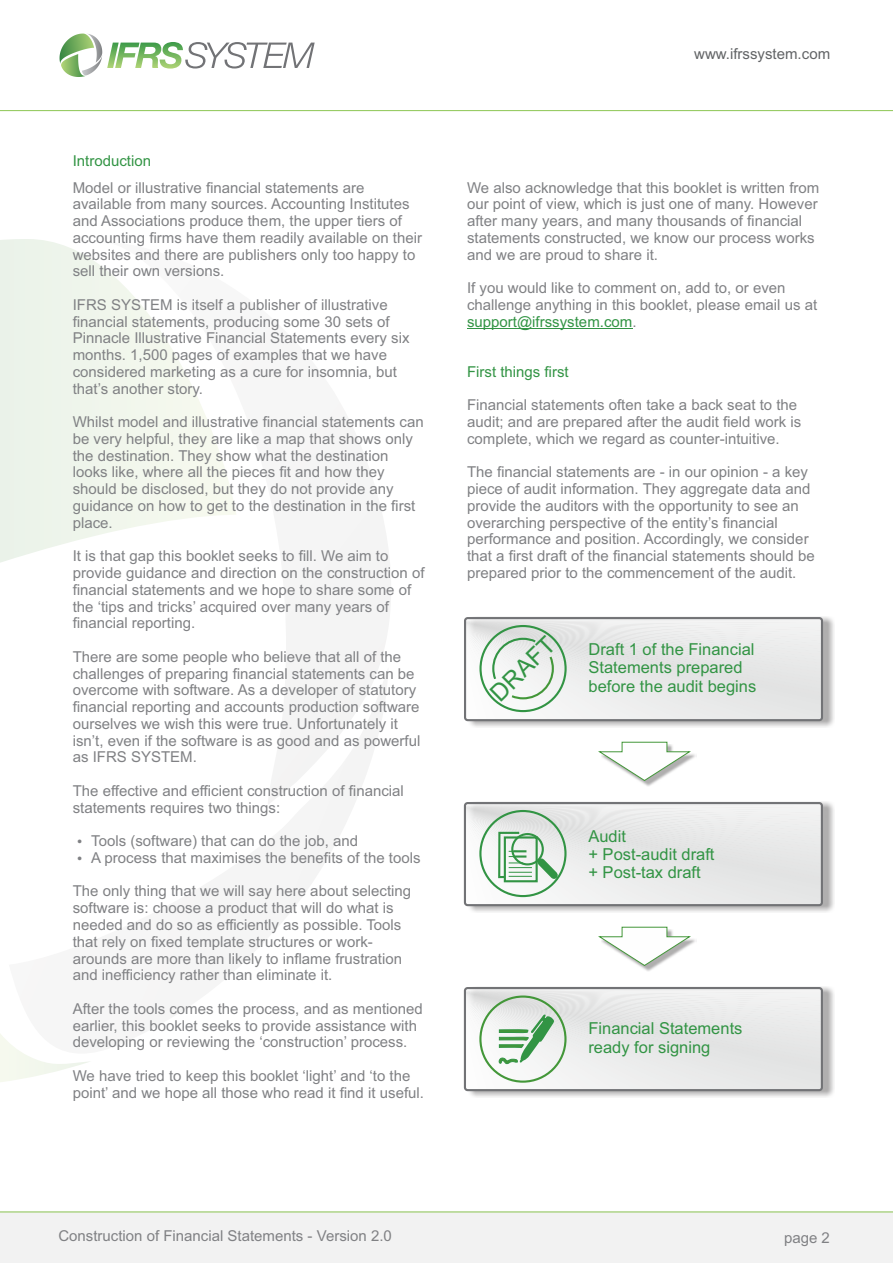
<style>
.page{position:relative;width:893px;height:1263px;background:#fff}
.page>*{position:absolute;margin:0;border:0;box-sizing:border-box;transform-origin:0 0}
.t1{font:24px "Arial";color:#329444}
.t2{font:16.5px/18.5px "Arial";color:#329444}
.t3{font:15px/16.8px "Arial";color:#808184}
.t4{font:15px "Arial";color:#329444}
.t5{font:15px "Arial";color:#626466}
.s1{color:#329444}
</style>
<div class="page">
<div style="left:0;top:1212px;width:893px;height:51px;background:#f2f2f2"></div>
<div style="left:0;top:1211px;width:893px;height:52px;border:1px solid #f2f2f2"></div>
<hr style="left:0;top:110px;width:893px;height:1px;background:#9c6">
<hr style="left:0;top:1211px;width:893px;height:1px;background:#9c6">
<svg style="left:60px;top:34px;width:255px;height:43px"></svg>
<div style="left:286px;top:499px;width:105px;height:168px;background:#f4f4f4"></div>
<svg style="left:268px;top:667px;width:120px;height:256px"></svg>
<svg style="left:0;top:239px;width:236px;height:324px"></svg>
<svg style="left:0;top:1034px;width:88px;height:48px"></svg>
<hr style="left:467px;top:328px;width:165px;height:1px;background:#329444">
<img style="left:469px;top:617px;width:365px;height:110px">
<div style="left:464px;top:617px;width:359px;height:104px;border:2px solid #727376;border-radius:3px"></div>
<svg style="left:465px;top:618px;width:357px;height:102px"></svg>
<img style="left:469px;top:802px;width:365px;height:110px">
<div style="left:464px;top:802px;width:359px;height:104px;border:2px solid #727376;border-radius:3px"></div>
<svg style="left:465px;top:803px;width:357px;height:102px"></svg>
<img style="left:469px;top:987px;width:365px;height:110px">
<div style="left:464px;top:987px;width:359px;height:104px;border:2px solid #727376;border-radius:3px"></div>
<svg style="left:465px;top:988px;width:357px;height:102px"></svg>
<img style="left:640px;top:754px;width:56px;height:32px">
<svg style="left:598px;top:741px;width:94px;height:40px"></svg>
<img style="left:640px;top:939px;width:56px;height:32px">
<svg style="left:598px;top:926px;width:94px;height:40px"></svg>
<p class="t4" style="left:73px;top:155px;width:80px">Introduction</p>
<p class="t3" style="left:73px;top:180px;width:351px">Model or illustrative financial statements are available from many sources. Accounting Institutes and Associations produce them, the upper tiers of accounting firms have them readily available on their websites and there are publishers only too happy to sell their own versions.</p>
<p class="t3" style="left:73px;top:298px;width:338px">IFRS SYSTEM is itself a publisher of illustrative financial statements, producing some 30 sets of Pinnacle Illustrative Financial Statements every six months. 1,500 pages of examples that we have considered marketing as a cure for insomnia, but that’s another story.</p>
<p class="t3" style="left:73px;top:415px;width:352px">Whilst model and illustrative financial statements can be very helpful, they are like a map that shows only the destination. They show what the destination looks like, where all the pieces fit and how they should be disclosed, but they do not provide any guidance on how to get to the destination in the first place.</p>
<p class="t3" style="left:73px;top:549px;width:353px">It is that gap this booklet seeks to fill. We aim to provide guidance and direction on the construction of financial statements and we hope to share some of the ‘tips and tricks’ acquired over many years of financial reporting.</p>
<p class="t3" style="left:73px;top:649px;width:349px">There are some people who believe that all of the challenges of preparing financial statements can be overcome with software. As a developer of statutory financial reporting and accounts production software ourselves we wish this were true. Unfortunately it isn’t, even if the software is as good and as powerful as IFRS SYSTEM.</p>
<p class="t3" style="left:73px;top:783px;width:333px">The effective and efficient construction of financial statements requires two things:</p>
<p class="t3" style="left:91px;top:834px;width:331px">Tools (software) that can do the job, and<br>A process that maximises the benefits of the tools</p>
<p class="t3" style="left:73px;top:884px;width:340px">The only thing that we will say here about selecting software is: choose a product that will do what is needed and do so as efficiently as possible. Tools that rely on fixed template structures or work&shy;arounds are more than likely to inflame frustration and inefficiency rather than eliminate it.</p>
<p class="t3" style="left:73px;top:1001px;width:352px">After the tools comes the process, and as mentioned earlier, this booklet seeks to provide assistance with developing or reviewing the ‘construction’ process.</p>
<p class="t3" style="left:73px;top:1068px;width:353px">We have tried to keep this booklet ‘light’ and ‘to the point’ and we hope all those who read it find it useful.</p>
<p class="t5" style="left:694px;top:48px;width:137px">www.ifrssystem.com</p>
<p class="t3" style="left:467px;top:180px;width:354px">We also acknowledge that this booklet is written from our point of view, which is just one of many. However after many years, and many thousands of financial statements constructed, we know our process works and we are proud to share it.</p>
<p class="t3" style="left:467px;top:281px;width:352px">If you would like to comment on, add to, or even challenge anything in this booklet, please email us at <span class="s1">support@ifrssystem.com</span>.</p>
<p class="t4" style="left:467px;top:366px;width:103px">First things first</p>
<p class="t3" style="left:467px;top:398px;width:336px">Financial statements often take a back seat to the audit; and are prepared after the audit field work is complete, which we regard as counter-intuitive.</p>
<p class="t3" style="left:467px;top:465px;width:349px">The financial statements are - in our opinion - a key piece of audit information. They aggregate data and provide the auditors with the opportunity to see an overarching perspective of the entity’s financial performance and position. Accordingly, we consider that a first draft of the financial statements should be prepared prior to the commencement of the audit.</p>
<h1 class="t1" style="left:488px;top:690px;width:81px;rotate:-44deg">DRAFT</h1>
<p class="t2" style="left:588px;top:641px;width:169px">Draft 1 of the Financial<br>Statements prepared before the audit begins</p>
<p class="t2" style="left:588px;top:828px;width:128px">Audit<br>+ Post-audit draft + Post-tax draft</p>
<p class="t2" style="left:588px;top:1021px;width:156px">Financial Statements ready for signing</p>
<p class="t3" style="left:58px;top:1229px;width:335px">Construction of Financial Statements - Version 2.0</p>
<p class="t3" style="left:784px;top:1230px;width:47px">page 2</p>
</div>
